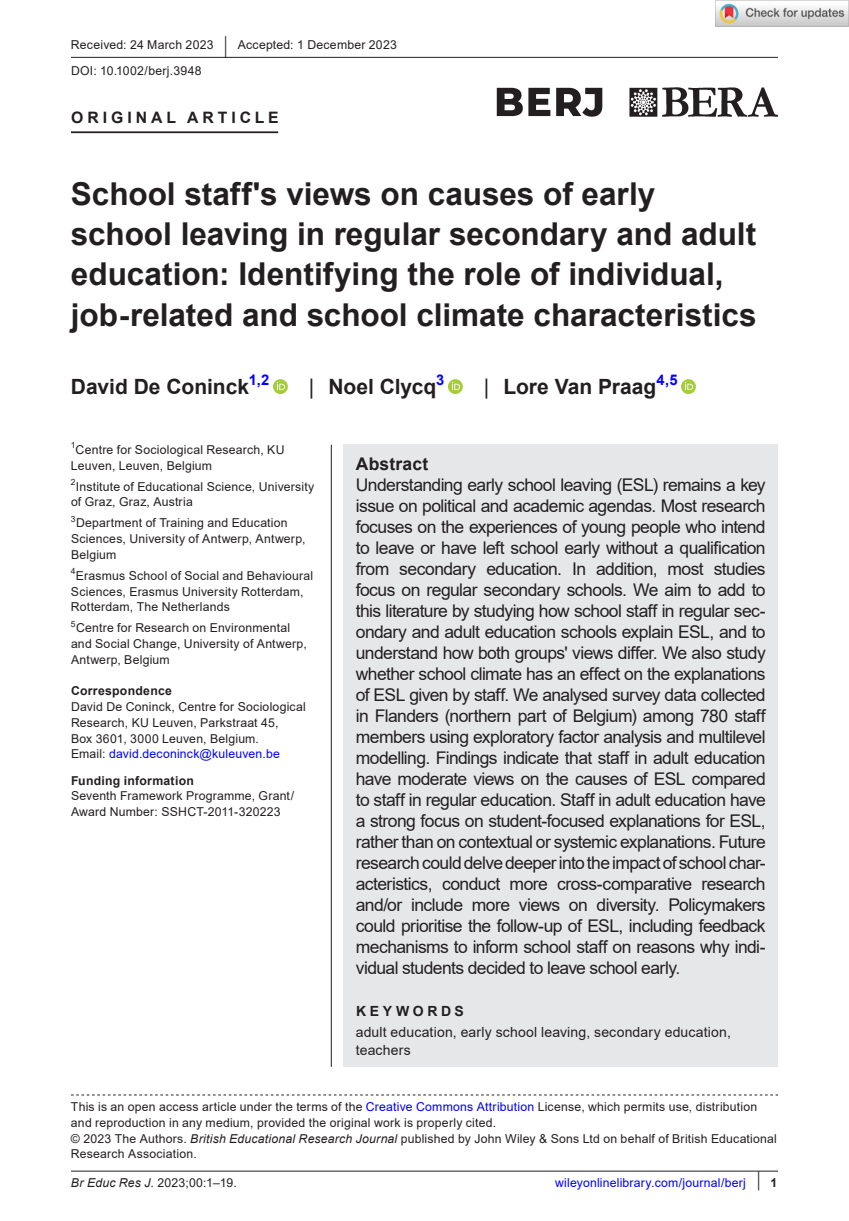
<style>
.page{position:relative;width:849px;height:1221px;background:#fff}
.page>*{position:absolute;margin:0;border:0;box-sizing:border-box;transform-origin:0 0}
.t1{font:700 31.5px/40.2px "Arial";color:#231f20}
.t2{font:700 21px "Arial";color:#231f20}
.t3{font:17.5px/21px "Arial";letter-spacing:-.035em;color:#231f20;text-align:justify}
.t4{font:700 17.5px "Arial";letter-spacing:.01em;color:#231f20}
.t5{font:700 15.75px "Arial";letter-spacing:.25em;color:#231f20}
.t6{font:14px/17.5px "Arial";letter-spacing:.01em;color:#231f20}
.t7{font:700 14px "Arial";letter-spacing:.255em;color:#231f20}
.t8{font:12.25px/15.8px "Arial";letter-spacing:.015em;color:#231f20}
.t9{font:12.25px "Arial";letter-spacing:.015em;color:#00f}
.t10{font:700 12.25px "Arial";letter-spacing:.02em;color:#231f20}
.t11{font:8.58px "Arial";color:#231f20}
.s1{font-size:22.93px}
.s2{font-weight:400}
.s3{color:#00f}
.s4{font-style:italic}
.s5{font-size:20.3px;color:#231f20}
.s6{font-weight:700;color:#231f20}
</style>
<div class="page">
<hr style="left:71px;top:1170px;width:706px;height:1px;background:#231f20">
<img style="left:496px;top:88px;width:281px;height:29px">
<hr style="left:71px;top:131px;width:207px;height:2px;background:#231f20">
<div style="left:273px;top:379px;width:15px;height:15px;background:#a5cd39;border-radius:50%"></div>
<svg style="left:277px;top:382px;width:8px;height:8px"></svg>
<div style="left:448px;top:379px;width:14px;height:15px;background:#a5cd39;border-radius:50%"></div>
<svg style="left:452px;top:382px;width:8px;height:8px"></svg>
<svg style="left:680px;top:379px;width:15px;height:15px"></svg>
<svg style="left:684px;top:382px;width:8px;height:8px"></svg>
<hr style="left:71px;top:57px;width:706px;height:1px;background:#231f20">
<svg style="left:71px;top:1094px;width:706px;height:1px"></svg>
<div style="left:343px;top:445px;width:434px;height:621px;background:#e6e7e9"></div>
<hr style="left:331px;top:445px;width:1px;height:621px;background:#231f20">
<img style="left:715px;top:0;width:133px;height:26px">
<p class="t8" style="left:71px;top:31px;width:327px;line-height:26.2px">Received: 24 March 2023 <span class="s1">|</span> Accepted: 1 December 2023<br>DOI: 10.1002/berj.3948</p>
<p class="t5" style="left:71px;top:106px;width:209px">ORIGINAL ARTICLE</p>
<h1 class="t1" style="left:71px;top:174px;width:687px">School staff's views on causes of early school leaving in regular secondary and adult education: Identifying the role of individual, job-related and school climate characteristics</h1>
<p class="t2" style="left:71px;top:372px;width:200px">David De Coninck<sup>1,2</sup></p>
<p class="t2" style="left:309px;top:372px;width:137px"><span class="s2">|</span> Noel Clycq<sup>3</sup></p>
<p class="t2" style="left:483px;top:372px;width:195px"><span class="s2">|</span> Lore Van Praag<sup>4,5</sup></p>
<p class="t11" style="left:71px;top:439px;width:6px">1</p>
<p class="t8" style="left:71px;top:441px;width:215px;text-indent:5px">Centre for Sociological Research, KU<br>Leuven, Leuven, Belgium</p>
<p class="t11" style="left:71px;top:476px;width:6px">2</p>
<p class="t8" style="left:71px;top:478px;width:245px;text-indent:5px">Institute of Educational Science, University of Graz, Graz, Austria</p>
<p class="t11" style="left:71px;top:513px;width:6px">3</p>
<p class="t8" style="left:71px;top:515px;width:236px;text-indent:5px">Department of Training and Education<br>Sciences, University of Antwerp, Antwerp,<br>Belgium</p>
<p class="t11" style="left:71px;top:565px;width:6px">4</p>
<p class="t8" style="left:71px;top:567px;width:244px;text-indent:5px">Erasmus School of Social and Behavioural<br>Sciences, Erasmus University Rotterdam,<br>Rotterdam, The Netherlands</p>
<p class="t11" style="left:71px;top:618px;width:6px">5</p>
<p class="t8" style="left:71px;top:620px;width:237px;text-indent:5px">Centre for Research on Environmental and Social Change, University of Antwerp,<br>Antwerp, Belgium</p>
<p class="t10" style="left:71px;top:682px;width:102px">Correspondence</p>
<p class="t8" style="left:71px;top:698px;width:236px">David De Coninck, Centre for Sociological Research, KU Leuven, Parkstraat 45,<br>Box 3601, 3000 Leuven, Belgium.<br>Email: <span class="s3">david.deconinck@kuleuven.be</span></p>
<p class="t10" style="left:71px;top:771px;width:124px">Funding information</p>
<p class="t8" style="left:71px;top:788px;width:224px">Seventh Framework Programme, Grant/<br>Award Number: SSHCT-2011-320223</p>
<p class="t4" style="left:356px;top:451px;width:74px">Abstract</p>
<p class="t3" style="left:356px;top:474px;width:411px">Understanding early school leaving (ESL) remains a key issue on political and academic agendas. Most research focuses on the experiences of young people who intend to leave or have left school early without a qualification from secondary education. In addition, most studies focus on regular secondary schools. We aim to add to this literature by studying how school staff in regular sec&shy;ondary and adult education schools explain ESL, and to understand how both groups' views differ. We also study whether school climate has an effect on the explanations of ESL given by staff. We analysed survey data collected in Flanders (northern part of Belgium) among 780 staff members using exploratory factor analysis and multilevel modelling. Findings indicate that staff in adult education have moderate views on the causes of ESL compared to staff in regular education. Staff in adult education have a strong focus on student-focused explanations for ESL, rather than on contextual or systemic explanations. Future research could delve deeper into the impact of school char&shy;acteristics, conduct more cross-comparative research and/or include more views on diversity. Policymakers could prioritise the follow-up of ESL, including feedback mechanisms to inform school staff on reasons why indi&shy;vidual students decided to leave school early.</p>
<p class="t7" style="left:356px;top:1001px;width:109px">KEYWORDS</p>
<p class="t6" style="left:356px;top:1023px;width:376px">adult education, early school leaving, secondary education, teachers</p>
<p class="t8" style="left:71px;top:1098px;width:707px">This is an open access article under the terms of the <span class="s3">Creative Commons Attribution</span> License, which permits use, distribution and reproduction in any medium, provided the original work is properly cited.<br>© 2023 The Authors. <span class="s4">British Educational Research Journal</span> published by John Wiley &amp; Sons Ltd on behalf of British Educational Research Association.</p>
<p class="t8" style="left:71px;top:1174px;width:167px"><span class="s4">Br Educ Res J.</span> 2023;00:1–19.</p>
<p class="t9" style="left:555px;top:1174px;width:224px">wileyonlinelibrary.com/journal/berj <span class="s5">|</span> <span class="s6">1</span></p>
</div>
